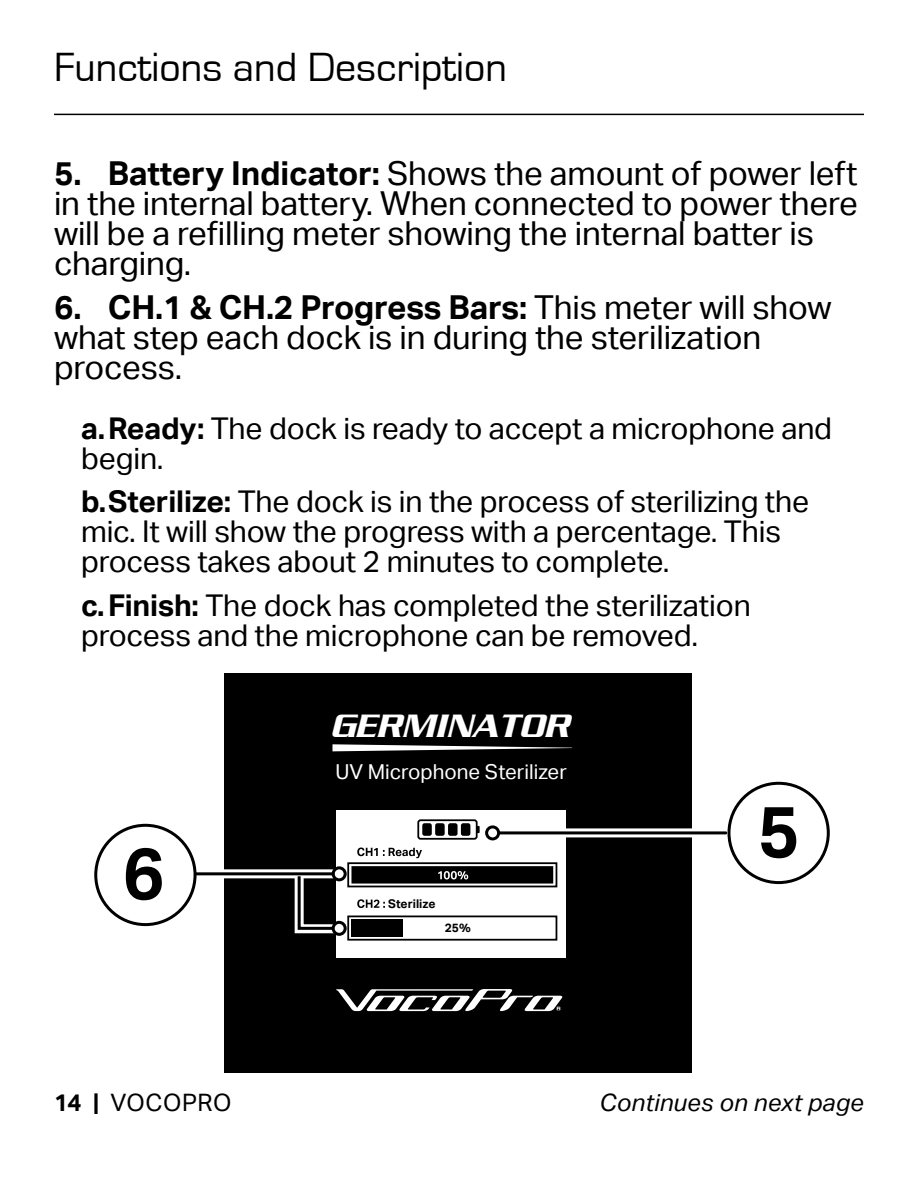
<style>
.page{position:relative;width:918px;height:1188px;background:#fff}
.page>*{position:absolute;margin:0;border:0;box-sizing:border-box;transform-origin:0 0}
.t1{font:700 72px "Aktiv Grotesk";color:#000}
.t2{font:42px "Eurostile";color:#000}
.t3{font:italic 500 35.1px "Serpentine";color:#fff}
.t4{font:33px/30px "Aktiv Grotesk";letter-spacing:-.005em;color:#000}
.t5{font:30px/30px "Aktiv Grotesk";letter-spacing:-.005em;color:#000}
.t6{font:italic 24px "Aktiv Grotesk";letter-spacing:.01em;color:#000}
.t7{font:24px "Aktiv Grotesk";letter-spacing:.02em;color:#000}
.t8{font:20.7px "Aktiv Grotesk";color:#fff}
.t9{font:700 12px "Aktiv Grotesk";color:#000}
.s1{font-weight:700}
</style>
<div class="page">
<hr style="left:54px;top:114px;width:810px;height:1px;background:#000">
<div style="left:224px;top:674px;width:468px;height:398px;background:#000"></div>
<div style="left:336px;top:810px;width:230px;height:148px;background:#fff"></div>
<svg style="left:336px;top:989px;width:227px;height:23px"></svg>
<svg style="left:332px;top:744px;width:240px;height:7px"></svg>
<div style="left:417px;top:819px;width:61px;height:21px;border:2px solid #000;border-radius:2px"></div>
<svg style="left:477px;top:826px;width:3px;height:7px"></svg>
<div style="left:422px;top:823px;width:10px;height:13px;background:#000;border-radius:2px"></div>
<div style="left:435px;top:823px;width:10px;height:13px;background:#000;border-radius:2px"></div>
<div style="left:448px;top:823px;width:10px;height:13px;background:#000;border-radius:2px"></div>
<div style="left:461px;top:823px;width:9px;height:13px;background:#000;border-radius:2px"></div>
<div style="left:347px;top:862px;width:210px;height:25px;border:2px solid #000"></div>
<div style="left:347px;top:916px;width:210px;height:25px;border:2px solid #000"></div>
<svg style="left:357px;top:848px;width:65px;height:10px"></svg>
<div style="left:727px;top:782px;width:103px;height:102px;border:3px solid #000;border-radius:50%"></div>
<svg style="left:499px;top:828px;width:224px;height:9px"></svg>
<svg style="left:197px;top:869px;width:93px;height:9px"></svg>
<hr style="left:499px;top:831px;width:227px;height:3px;background:#000">
<div style="left:485px;top:825px;width:15px;height:15px;border:3px solid #000;border-radius:50%"></div>
<hr style="left:106px;top:872px;width:227px;height:3px;background:#000">
<svg style="left:290px;top:866px;width:263px;height:72px"></svg>
<div style="left:332px;top:921px;width:15px;height:15px;border:3px solid #000;border-radius:50%"></div>
<div style="left:96px;top:825px;width:99px;height:100px;background:#fff;border-radius:50%"></div>
<div style="left:94px;top:824px;width:103px;height:102px;border:3px solid #000;border-radius:50%"></div>
<h2 class="t2" style="left:54px;top:44px;width:455px">Functions and Description</h2>
<p class="t4" style="left:54px;top:159px;width:805px"><span class="s1">5. Battery Indicator:</span> Shows the amount of power left in the internal battery. When connected to power there will be a refilling meter showing the internal batter is charging.</p>
<p class="t4" style="left:54px;top:292px;width:779px"><span class="s1">6. CH.1 &amp; CH.2 Progress Bars:</span> This meter will show what step each dock is in during the sterilization process.</p>
<p class="t5" style="left:81px;top:413px;width:753px"><span class="s1">a.Ready:</span> The dock is ready to accept a microphone and begin.</p>
<p class="t5" style="left:81px;top:487px;width:730px"><span class="s1">b.Sterilize:</span> The dock is in the process of sterilizing the mic. It will show the progress with a percentage. This process takes about 2 minutes to complete.</p>
<p class="t5" style="left:81px;top:590px;width:671px"><span class="s1">c.Finish:</span> The dock has completed the sterilization process and the microphone can be removed.</p>
<h1 class="t1" style="left:122px;top:832px;width:44px">6</h1>
<p class="t3" style="left:330px;top:706px;width:241px">GERMINATOR</p>
<p class="t8" style="left:336px;top:760px;width:233px">UV Microphone Sterilizer</p>
<p class="t9" style="left:388px;top:897px;width:49px">Sterilize</p>
<p class="t9" style="left:445px;top:921px;width:27px">25%</p>
<h1 class="t1" style="left:757px;top:790px;width:44px">5</h1>
<p class="t7" style="left:54px;top:1088px;width:179px"><span class="s1">14 |</span> VOCOPRO</p>
<p class="t6" style="left:600px;top:1088px;width:266px">Continues on next page</p>
</div>
